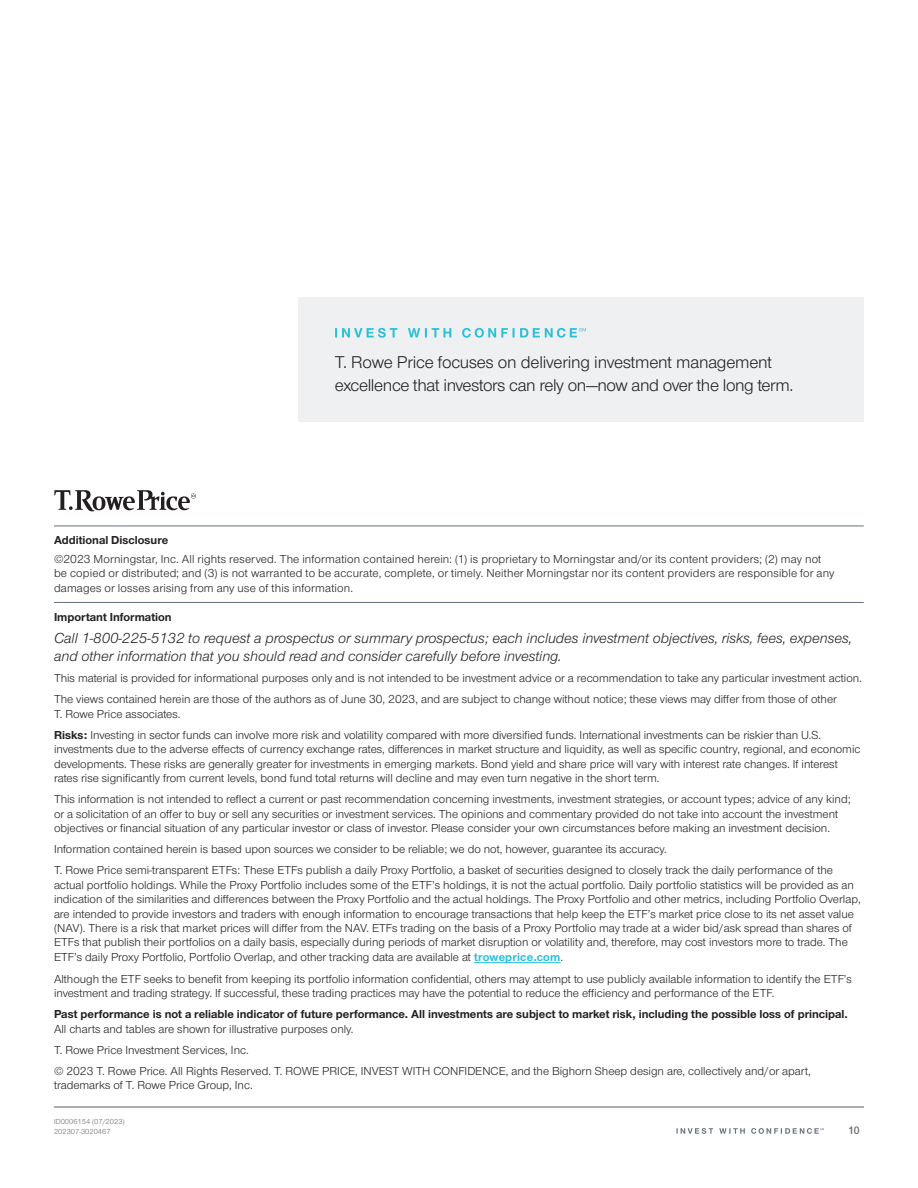
<style>
.page{position:relative;width:918px;height:1188px;background:#fff}
.page>*{position:absolute;margin:0;border:0;box-sizing:border-box;transform-origin:0 0}
.t1{font:17.7px/22.5px "Nimbus Sans Novus";letter-spacing:-.02em;color:#231f20}
.t2{font:italic 15px/18px "Nimbus Sans Novus";color:#231f20}
.t3{font:12px/14.4px "Nimbus Sans Novus";color:#231f20}
.t4{font:700 12px "Nimbus Sans Novus";color:#231f20}
.t5{font:600 11.25px "Nimbus Sans Novus";color:#6c6d70}
.t6{font:7.5px/10.5px "Nimbus Sans Novus";color:#6c6d70}
.s1{font-weight:700}
.s2{font-weight:700;color:#29c0da}
</style>
<div class="page">
<svg style="left:677px;top:1128px;width:147px;height:6px"></svg>
<hr style="left:54px;top:1107px;width:810px;height:1px;background:#5f5f62">
<hr style="left:54px;top:526px;width:810px;height:1px;background:#65717f">
<hr style="left:54px;top:602px;width:810px;height:1px;background:#65717f">
<hr style="left:474px;top:962px;width:87px;height:1px;background:#29c0da">
<svg style="left:54px;top:490px;width:142px;height:21px"></svg>
<div style="left:299px;top:298px;width:565px;height:124px;background:#eef0f2"></div>
<svg style="left:335px;top:328px;width:251px;height:10px"></svg>
<h1 class="t1" style="left:335px;top:351px;width:460px">T. Rowe Price focuses on delivering investment management excellence that investors can rely on—now and over the long term.</h1>
<p class="t4" style="left:54px;top:532px;width:116px">Additional Disclosure</p>
<p class="t3" style="left:54px;top:551px;width:782px">©2023 Morningstar, Inc. All rights reserved. The information contained herein: (1) is proprietary to Morningstar and/or its content providers; (2) may not be copied or distributed; and (3) is not warranted to be accurate, complete, or timely. Neither Morningstar nor its content providers are responsible for any damages or losses arising from any use of this information.</p>
<p class="t4" style="left:54px;top:609px;width:119px">Important Information</p>
<p class="t2" style="left:54px;top:628px;width:800px">Call 1‑800‑225‑5132 to request a prospectus or summary prospectus; each includes investment objectives, risks, fees, expenses, and other information that you should read and consider carefully before investing.</p>
<p class="t3" style="left:54px;top:667px;width:809px;line-height:21.1px">This material is provided for informational purposes only and is not intended to be investment advice or a recommendation to take any particular investment action.<br>The views contained herein are those of the authors as of June 30, 2023, and are subject to change without notice; these views may differ from those of other</p>
<p class="t3" style="left:54px;top:703px;width:769px;line-height:21.1px">T. Rowe Price associates.<br><span class="s1">Risks:</span> Investing in sector funds can involve more risk and volatility compared with more diversified funds. International investments can be riskier than U.S.</p>
<p class="t3" style="left:54px;top:742px;width:808px">investments due to the adverse effects of currency exchange rates, differences in market structure and liquidity, as well as specific country, regional, and economic developments. These risks are generally greater for investments in emerging markets. Bond yield and share price will vary with interest rate changes. If interest rates rise significantly from current levels, bond fund total returns will decline and may even turn negative in the short term.</p>
<p class="t3" style="left:54px;top:792px;width:798px">This information is not intended to reflect a current or past recommendation concerning investments, investment strategies, or account types; advice of any kind; or a solicitation of an offer to buy or sell any securities or investment services. The opinions and commentary provided do not take into account the investment objectives or financial situation of any particular investor or class of investor. Please consider your own circumstances before making an investment decision.</p>
<p class="t3" style="left:54px;top:838px;width:781px;line-height:21.1px">Information contained herein is based upon sources we consider to be reliable; we do not, however, guarantee its accuracy.<br>T. Rowe Price semi-transparent ETFs: These ETFs publish a daily Proxy Portfolio, a basket of securities designed to closely track the daily performance of the</p>
<p class="t3" style="left:54px;top:877px;width:808px">actual portfolio holdings. While the Proxy Portfolio includes some of the ETF’s holdings, it is not the actual portfolio. Daily portfolio statistics will be provided as an indication of the similarities and differences between the Proxy Portfolio and the actual holdings. The Proxy Portfolio and other metrics, including Portfolio Overlap, are intended to provide investors and traders with enough information to encourage transactions that help keep the ETF’s market price close to its net asset value (NAV). There is a risk that market prices will differ from the NAV. ETFs trading on the basis of a Proxy Portfolio may trade at a wider bid/ask spread than shares of ETFs that publish their portfolios on a daily basis, especially during periods of market disruption or volatility and, therefore, may cost investors more to trade. The ETF’s daily Proxy Portfolio, Portfolio Overlap, and other tracking data are available at <span class="s2">troweprice.com</span>.</p>
<p class="t3" style="left:54px;top:971px;width:799px">Although the ETF seeks to benefit from keeping its portfolio information confidential, others may attempt to use publicly available information to identify the ETF’s investment and trading strategy. If successful, these trading practices may have the potential to reduce the efficiency and performance of the ETF.</p>
<p class="t4" style="left:54px;top:1006px;width:795px">Past performance is not a reliable indicator of future performance. All investments are subject to market risk, including the possible loss of principal.</p>
<p class="t3" style="left:54px;top:1018px;width:758px;line-height:21.1px">All charts and tables are shown for illustrative purposes only.<br>T. Rowe Price Investment Services, Inc.<br>© 2023 T. Rowe Price. All Rights Reserved. T. ROWE PRICE, INVEST WITH CONFIDENCE, and the Bighorn Sheep design are, collectively and/or apart,</p>
<p class="t3" style="left:54px;top:1078px;width:200px">trademarks of T. Rowe Price Group, Inc.</p>
<p class="t6" style="left:54px;top:1116px;width:72px">ID0006154 (07/2023)<br>202307‑3020467</p>
<p class="t5" style="left:848px;top:1123px;width:13px">10</p>
</div>
